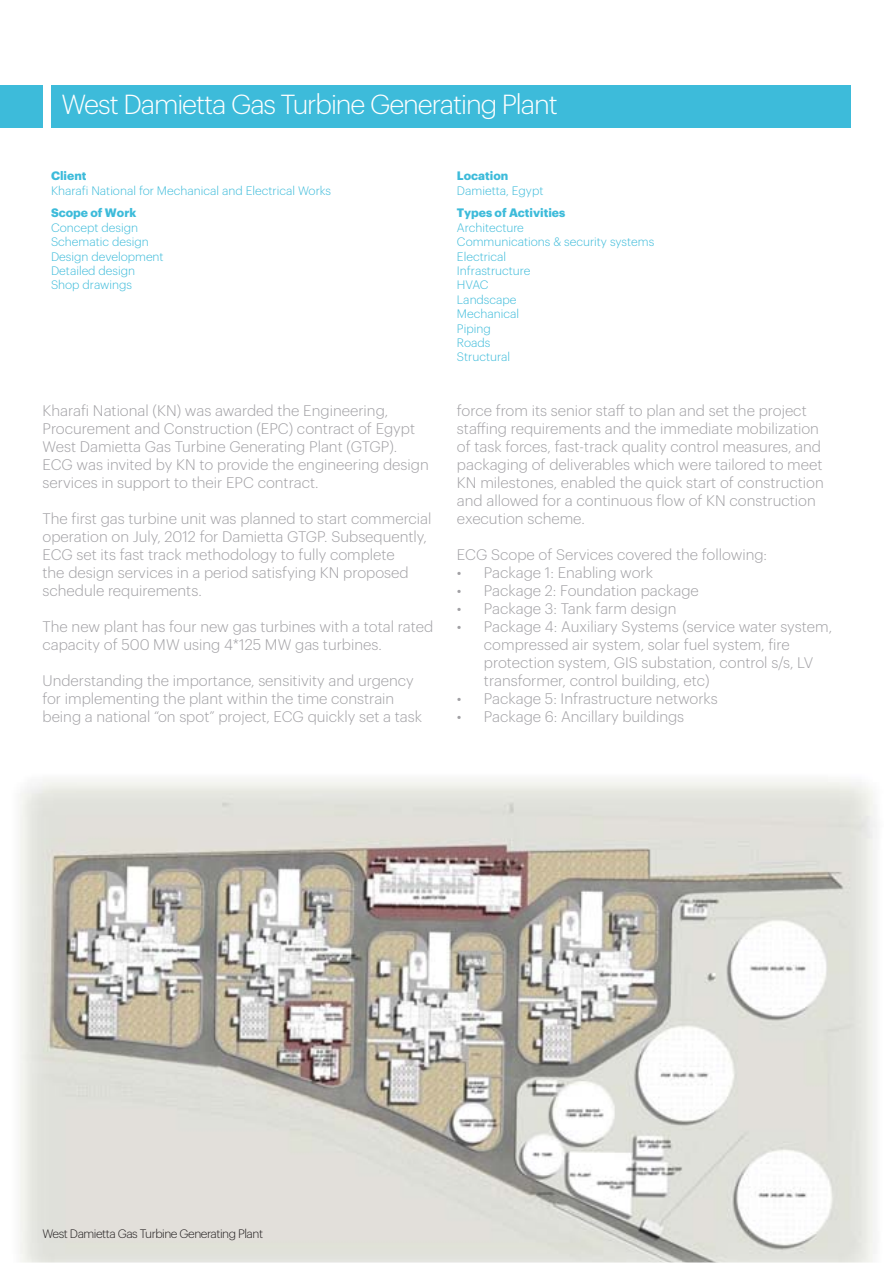
<style>
.page{position:relative;width:893px;height:1263px;background:#fff}
.page>*{position:absolute;margin:0;border:0;box-sizing:border-box;transform-origin:0 0}
.t1{font:300 27px "Graphik";letter-spacing:-.04em;color:#fff}
.t2{font:300 15px/18px "Graphik";color:#a1a0a4}
.t3{font:300 12px/14.4px "Graphik";color:#3dbbda}
.t4{font:700 12px "Graphik";color:#3dbbda}
.t5{font:300 12px "Graphik";letter-spacing:-.04em;color:#231f20}
</style>
<div class="page">
<div style="left:0;top:85px;width:43px;height:43px;background:#3dbbda"></div>
<div style="left:51px;top:85px;width:799px;height:43px;background:#3dbbda"></div>
<img style="left:20px;top:779px;width:857px;height:484px">
<h1 class="t1" style="left:62px;top:93px;width:498px">West Damietta Gas Turbine Generating Plant</h1>
<p class="t4" style="left:51px;top:172px;width:37px">Client</p>
<p class="t3" style="left:51px;top:184px;width:282px">Kharafi National for Mechanical and Electrical Works</p>
<p class="t4" style="left:51px;top:209px;width:87px">Scope of Work</p>
<p class="t3" style="left:51px;top:221px;width:114px">Concept design<br>Schematic design<br>Design development<br>Detailed design<br>Shop drawings</p>
<p class="t2" style="left:43px;top:403px;width:388px">Kharafi National (KN) was awarded the Engineering, Procurement and Construction (EPC) contract of Egypt West Damietta Gas Turbine Generating Plant (GTGP).<br>ECG was invited by KN to provide the engineering design services in support to their EPC contract.</p>
<p class="t2" style="left:43px;top:511px;width:390px">The first gas turbine unit was planned to start commercial operation on July, 2012 for Damietta GTGP. Subsequently, ECG set its fast track methodology to fully complete<br>the design services in a period satisfying KN proposed schedule requirements.</p>
<p class="t2" style="left:43px;top:619px;width:392px">The new plant has four new gas turbines with a total rated capacity of 500 MW using 4*125 MW gas turbines.</p>
<p class="t2" style="left:43px;top:673px;width:381px">Understanding the importance, sensitivity and urgency for implementing the plant within the time constrain being a national “on spot” project, ECG quickly set a task</p>
<p class="t4" style="left:457px;top:172px;width:53px">Location</p>
<p class="t3" style="left:457px;top:184px;width:88px">Damietta, Egypt</p>
<p class="t4" style="left:457px;top:209px;width:110px">Types of Activities</p>
<p class="t3" style="left:457px;top:221px;width:199px">Architecture<br>Communications &amp; security systems<br>Electrical<br>Infrastructure<br>HVAC<br>Landscape<br>Mechanical<br>Piping<br>Roads<br>Structural</p>
<p class="t2" style="left:457px;top:403px;width:368px">force from its senior staff to plan and set the project staffing requirements and the immediate mobilization of task forces, fast-track quality control measures, and packaging of deliverables which were tailored to meet KN milestones, enabled the quick start of construction and allowed for a continuous flow of KN construction execution scheme.</p>
<p class="t2" style="left:457px;top:547px;width:312px">ECG Scope of Services covered the following:</p>
<p class="t2" style="left:457px;top:565px;width:198px">• Package 1: Enabling work</p>
<p class="t2" style="left:457px;top:583px;width:243px">• Package 2: Foundation package</p>
<p class="t2" style="left:457px;top:601px;width:221px">• Package 3: Tank farm design</p>
<p class="t2" style="left:484px;top:619px;width:350px;text-indent:-27px">• Package 4: Auxiliary Systems (service water system, compressed air system, solar fuel system, fire protection system, GIS substation, control s/s, LV transformer, control building, etc)</p>
<p class="t2" style="left:457px;top:691px;width:262px">• Package 5: Infrastructure networks</p>
<p class="t2" style="left:457px;top:709px;width:229px">• Package 6: Ancillary buildings</p>
<p class="t5" style="left:43px;top:1228px;width:222px">West Damietta Gas Turbine Generating Plant</p>
</div>
